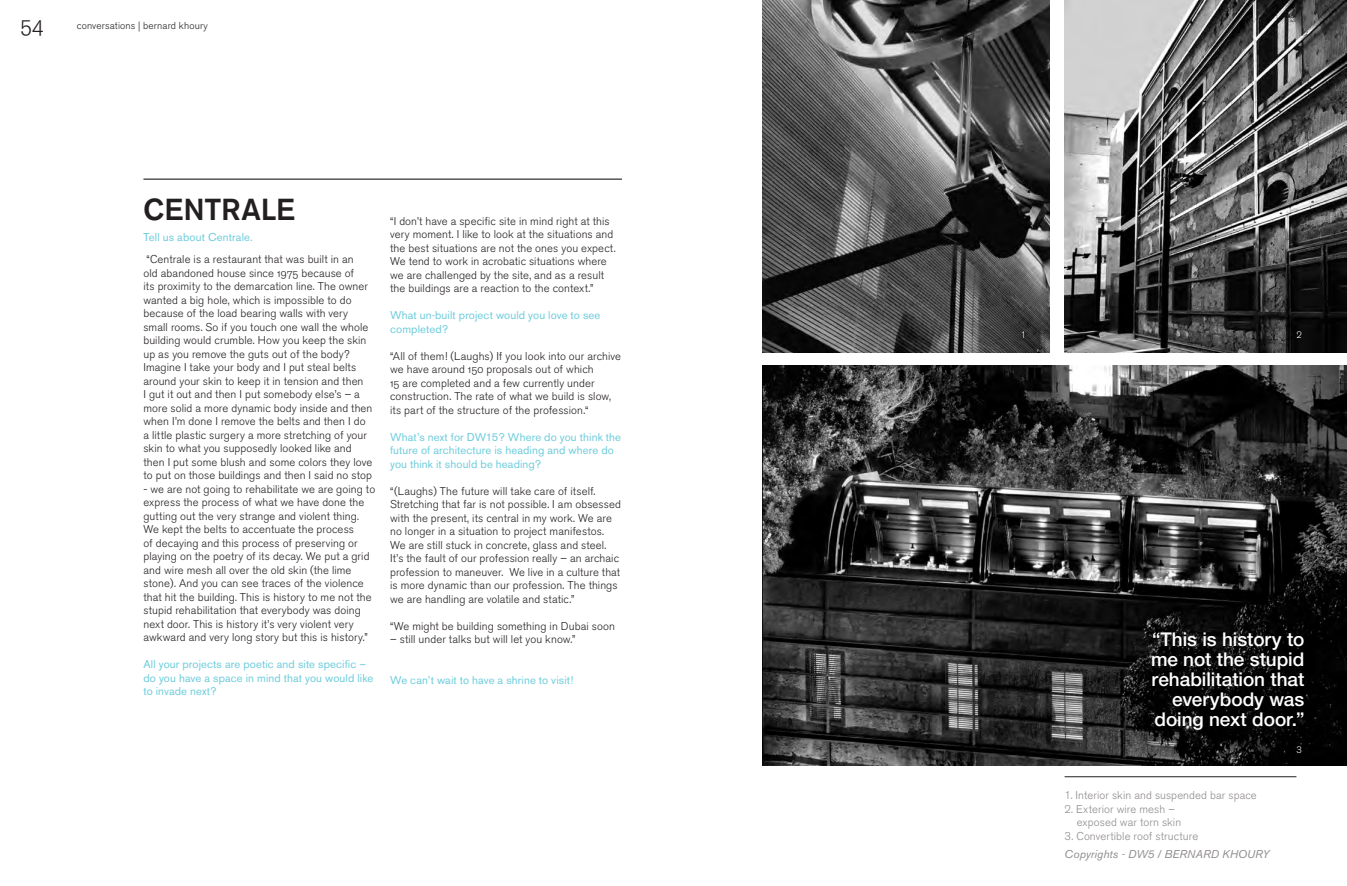
<style>
.page{position:relative;width:1347px;height:886px;background:#fff}
.page>*{position:absolute;margin:0;border:0;box-sizing:border-box;transform-origin:0 0}
.t1{font:500 30.12px "Akzidenz Grotesk BE";letter-spacing:-.005em;color:#231f20}
.t2{font:22.5px "Akzidenz Grotesk BE Light Os F";color:#231f20}
.t3{font:500 19px/20px "Helvetica Neue";letter-spacing:-.005em;color:#fff;text-align:right}
.t4{font:11.25px/13.5px "Akzidenz Grotesk BE Light Os F";letter-spacing:.01em;color:#231f20}
.t5{font:11.25px/13.5px "Akzidenz Grotesk BE";letter-spacing:.01em;color:#6dccdc}
.t6{font:300 11.25px "Akzidenz Grotesk BE";letter-spacing:.01em;color:#8e8a8b}
.t7{font:italic 11.25px "Akzidenz Grotesk BE";letter-spacing:.005em;color:#8e8a8b}
.t8{font:300 10px "Akzidenz Grotesk BE";letter-spacing:.015em;color:#231f20}
.t9{font:300 9.38px "Akzidenz Grotesk BE";color:#fff}
</style>
<div class="page">
<hr style="left:143px;top:179px;width:479px;height:1px;background:#000">
<img style="left:762px;top:0;width:287px;height:353px">
<img style="left:1064px;top:0;width:282px;height:352px">
<img style="left:762px;top:365px;width:584px;height:400px">
<hr style="left:1064px;top:776px;width:232px;height:1px;background:#231f20">
<h2 class="t2" style="left:20px;top:12px;width:25px">54</h2>
<p class="t8" style="left:77px;top:20px;width:133px">conversations | bernard khoury</p>
<p class="t1" style="left:143px;top:191px;width:153px">CENTRALE</p>
<p class="t5" style="left:143px;top:230px;width:111px">Tell us about Centrale.</p>
<p class="t4" style="left:143px;top:253px;width:226px">“Centrale is a restaurant that was built in an<br>old abandoned house since 1975 because of<br>its proximity to the demarcation line. The owner wanted a big hole, which is impossible to do because of the load bearing walls with very small rooms. So if you touch one wall the whole building would crumble. How you keep the skin up as you remove the guts out of the body?</p>
<p class="t4" style="left:143px;top:361px;width:230px">Imagine I take your body and I put steal belts around your skin to keep it in tension and then<br>I gut it out and then I put somebody else’s – a more solid a more dynamic body inside and then when I’m done I remove the belts and then I do a little plastic surgery a more stretching of your skin to what you supposedly looked like and then I put some blush and some colors they love to put on those buildings and then I said no stop</p>
<p class="t4" style="left:143px;top:482px;width:233px">- we are not going to rehabilitate we are going to express the process of what we have done the gutting out the very strange and violent thing.<br>We kept the belts to accentuate the process<br>of decaying and this process of preserving or playing on the poetry of its decay. We put a grid and wire mesh all over the old skin (the lime stone). And you can see traces of the violence that hit the building. This is history to me not the stupid rehabilitation that everybody was doing next door. This is history it’s very violent very awkward and very long story but this is history.”</p>
<p class="t5" style="left:143px;top:658px;width:231px">All your projects are poetic and site specific – do you have a space in mind that you would like to invade next?</p>
<p class="t4" style="left:390px;top:214px;width:227px">“I don’t have a specific site in mind right at this very moment. I like to look at the situations and the best situations are not the ones you expect.<br>We tend to work in acrobatic situations where we are challenged by the site, and as a result the buildings are a reaction to the context.”</p>
<p class="t5" style="left:390px;top:308px;width:212px">What un-built project would you love to see completed?</p>
<p class="t4" style="left:390px;top:349px;width:232px">“All of them! (Laughs) If you look into our archive we have around 150 proposals out of which<br>15 are completed and a few currently under construction. The rate of what we build is slow, its part of the structure of the profession.“</p>
<p class="t5" style="left:390px;top:430px;width:232px">What’s next for DW15? Where do you think the future of architecture is heading and where do you think it should be heading?</p>
<p class="t4" style="left:390px;top:484px;width:232px">“(Laughs) The future will take care of itself.<br>Stretching that far is not possible. I am obsessed with the present, its central in my work. We are no longer in a situation to project manifestos.<br>We are still stuck in concrete, glass and steel.<br>It’s the fault of our profession really – an archaic profession to maneuver. We live in a culture that is more dynamic than our profession. The things we are handling are volatile and static.”</p>
<p class="t4" style="left:390px;top:619px;width:226px">“We might be building something in Dubai soon</p>
<p class="t4" style="left:390px;top:633px;width:187px">– still under talks but will let you know.”</p>
<p class="t5" style="left:390px;top:673px;width:185px">We can’t wait to have a shrine to visit!</p>
<p class="t9" style="left:1020px;top:330px;width:7px">1</p>
<p class="t9" style="left:1296px;top:330px;width:7px">2</p>
<p class="t3" style="left:1151px;top:629px;width:155px">“This is history to me not the stupid rehabilitation that everybody was</p>
<p class="t3" style="left:1154px;top:709px;width:151px">doing next door.”</p>
<p class="t6" style="left:1064px;top:788px;width:194px">1. Interior skin and suspended bar space</p>
<p class="t6" style="left:1064px;top:802px;width:112px">2. Exterior wire mesh –</p>
<p class="t6" style="left:1076px;top:816px;width:106px">exposed war torn skin</p>
<p class="t6" style="left:1064px;top:830px;width:135px">3. Convertible roof structure</p>
<p class="t7" style="left:1064px;top:847px;width:206px">Copyrights - DW5 / BERNARD KHOURY</p>
<p class="t9" style="left:1296px;top:744px;width:7px">3</p>
</div>
